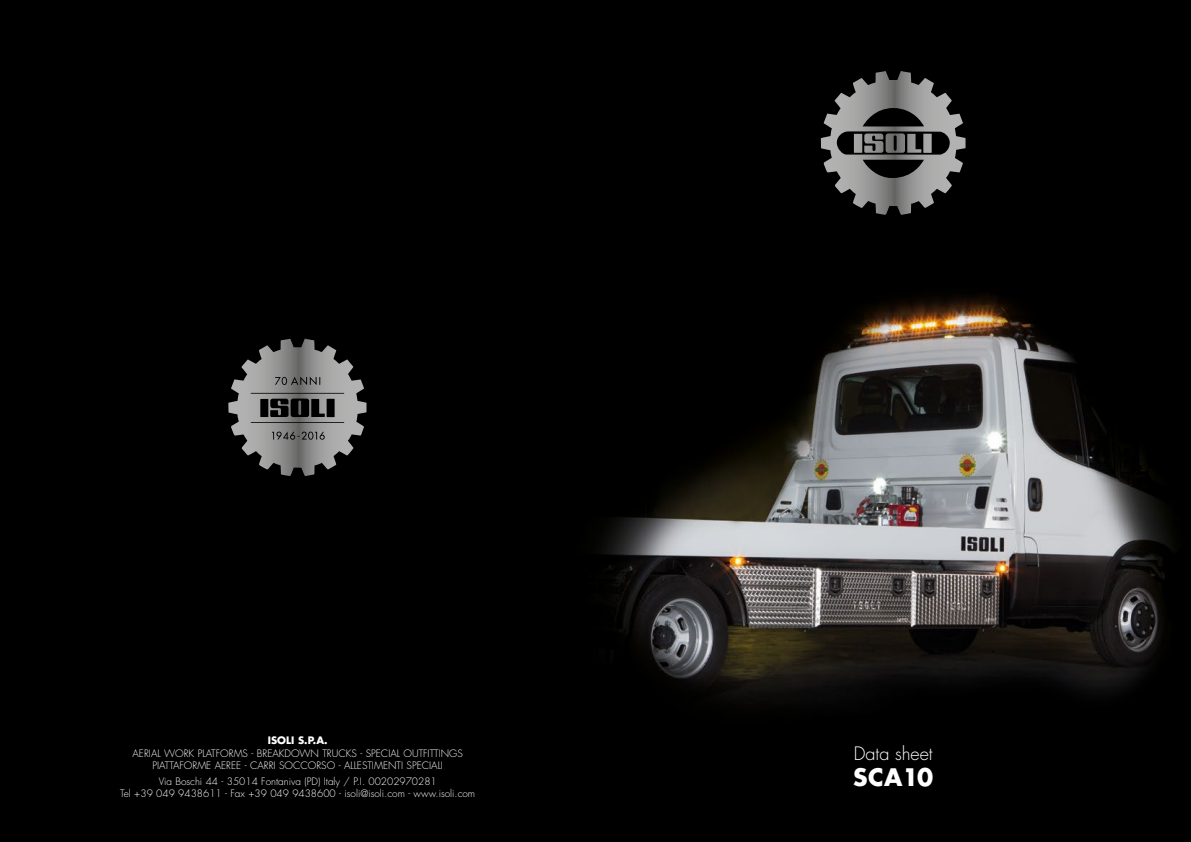
<style>
.page{position:relative;width:1191px;height:842px;background:#fff}
.page>*{position:absolute;margin:0;border:0;box-sizing:border-box;transform-origin:0 0}
.t1{font:700 23.5px "Futura LT";letter-spacing:.01em;color:#fff}
.t2{font:300 18px "Futura LT";color:#fff}
.t3{font:300 10px/12px "Futura LT";color:#fff;text-align:center}
.t4{font:700 10px "Futura LT";color:#fff}
</style>
<div class="page">
<img style="left:0;top:0;width:1191px;height:842px">
<svg style="left:821px;top:71px;width:144px;height:144px;background:#565656"></svg>
<svg style="left:228px;top:339px;width:139px;height:137px;background:#606060"></svg>
<p class="t4" style="left:268px;top:734px;width:61px">ISOLI S.P.A.</p>
<p class="t3" style="left:133px;top:748px;width:332px">AERIAL WORK PLATFORMS - BREAKDOWN TRUCKS - SPECIAL OUTFITTINGS<br>PIATTAFORME AEREE - CARRI SOCCORSO - ALLESTIMENTI SPECIALI</p>
<p class="t3" style="left:120px;top:776px;width:356px">Via Boschi 44 - 35014 Fontaniva (PD) Italy / P.I. 00202970281<br>Tel +39 049 9438611 - Fax +39 049 9438600 - isoli@isoli.com - www.isoli.com</p>
<h2 class="t2" style="left:853px;top:742px;width:80px">Data sheet</h2>
<h1 class="t1" style="left:853px;top:762px;width:82px">SCA10</h1>
</div>
